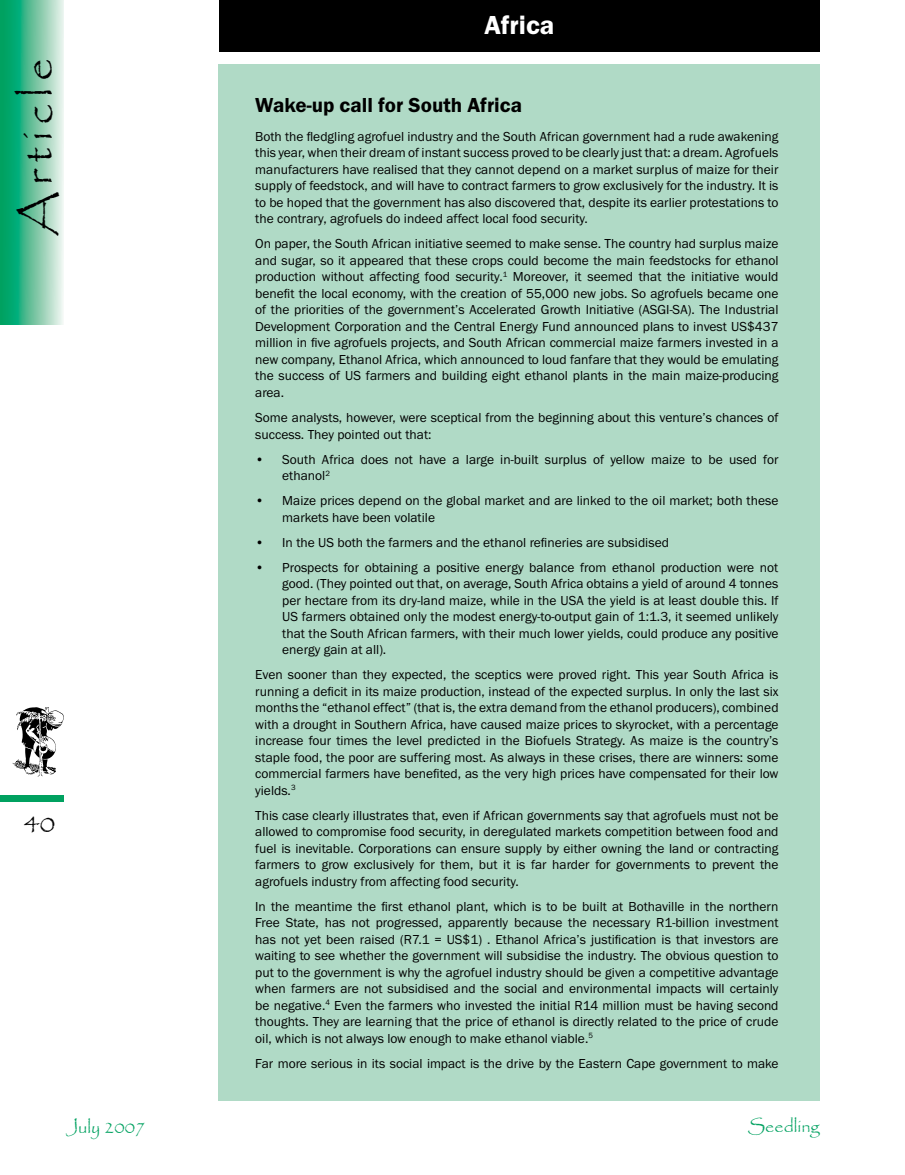
<style>
.page{position:relative;width:905px;height:1175px;background:#fff}
.page>*{position:absolute;margin:0;border:0;box-sizing:border-box;transform-origin:0 0}
.t1{font:45px "Papyrus";letter-spacing:.15em;color:#000}
.t2{font:600 27px "Franklin Got ITC";color:#fff}
.t3{font:27px "Papyrus";color:#000}
.t4{font:600 21px "Franklin Got ITC";color:#000}
.t5{font:18px "Papyrus";color:#00a160}
.t6{font:13.5px/16.5px "Franklin Got ITC";color:#000;text-align:justify}
</style>
<div class="page">
<div style="left:0;top:795px;width:64px;height:6px;background:#00a160"></div>
<svg style="left:12px;top:707px;width:52px;height:69px"></svg>
<svg style="left:0;top:0;width:64px;height:324px"></svg>
<div style="left:219px;top:64px;width:600px;height:1036px;background:#b0dac6"></div>
<div style="left:219px;top:0;width:600px;height:52px;background:#000"></div>
<h1 class="t1" style="left:10px;top:236px;width:179px;rotate:-90deg">Article</h1>
<h2 class="t3" style="left:24px;top:807px;width:32px">40</h2>
<h2 class="t2" style="left:484px;top:10px;width:72px">Africa</h2>
<h3 class="t4" style="left:255px;top:93px;width:268px">Wake-up call for South Africa</h3>
<p class="t6" style="left:255px;top:128px;width:525px">Both the fledgling agrofuel industry and the South African government had a rude awakening this year, when their dream of instant success proved to be clearly just that: a dream. Agrofuels manufacturers have realised that they cannot depend on a market surplus of maize for their supply of feedstock, and will have to contract farmers to grow exclusively for the industry. It is to be hoped that the government has also discovered that, despite its earlier protestations to the contrary, agrofuels do indeed affect local food security.</p>
<p class="t6" style="left:255px;top:236px;width:525px">On paper, the South African initiative seemed to make sense. The country had surplus maize and sugar, so it appeared that these crops could become the main feedstocks for ethanol production without affecting food security.<sup>1</sup> Moreover, it seemed that the initiative would benefit the local economy, with the creation of 55,000 new jobs. So agrofuels became one of the priorities of the government’s Accelerated Growth Initiative (ASGI-SA). The Industrial Development Corporation and the Central Energy Fund announced plans to invest US$437 million in five agrofuels projects, and South African commercial maize farmers invested in a new company, Ethanol Africa, which announced to loud fanfare that they would be emulating the success of US farmers and building eight ethanol plants in the main maize-producing area.</p>
<p class="t6" style="left:255px;top:409px;width:525px">Some analysts, however, were sceptical from the beginning about this venture’s chances of success. They pointed out that:</p>
<p class="t6" style="left:282px;top:451px;width:497px">South Africa does not have a large in-built surplus of yellow maize to be used for ethanol<sup>2</sup></p>
<p class="t6" style="left:282px;top:492px;width:497px">Maize prices depend on the global market and are linked to the oil market; both these markets have been volatile</p>
<p class="t6" style="left:282px;top:530px;width:497px;line-height:25px">In the US both the farmers and the ethanol refineries are subsidised<br>Prospects for obtaining a positive energy balance from ethanol production were not</p>
<p class="t6" style="left:282px;top:575px;width:498px">good. (They pointed out that, on average, South Africa obtains a yield of around 4 tonnes per hectare from its dry-land maize, while in the USA the yield is at least double this. If US farmers obtained only the modest energy-to-output gain of 1:1.3, it seemed unlikely that the South African farmers, with their much lower yields, could produce any positive energy gain at all).</p>
<p class="t6" style="left:255px;top:666px;width:525px">Even sooner than they expected, the sceptics were proved right. This year South Africa is running a deficit in its maize production, instead of the expected surplus. In only the last six months the “ethanol effect” (that is, the extra demand from the ethanol producers), combined with a drought in Southern Africa, have caused maize prices to skyrocket, with a percentage increase four times the level predicted in the Biofuels Strategy. As maize is the country’s staple food, the poor are suffering most. As always in these crises, there are winners: some commercial farmers have benefited, as the very high prices have compensated for their low yields.<sup>3</sup></p>
<p class="t6" style="left:255px;top:807px;width:525px">This case clearly illustrates that, even if African governments say that agrofuels must not be allowed to compromise food security, in deregulated markets competition between food and fuel is inevitable. Corporations can ensure supply by either owning the land or contracting farmers to grow exclusively for them, but it is far harder for governments to prevent the agrofuels industry from affecting food security.</p>
<p class="t6" style="left:255px;top:898px;width:525px">In the meantime the first ethanol plant, which is to be built at Bothaville in the northern Free State, has not progressed, apparently because the necessary R1-billion investment has not yet been raised (R7.1 = US$1) . Ethanol Africa’s justification is that investors are waiting to see whether the government will subsidise the industry. The obvious question to put to the government is why the agrofuel industry should be given a competitive advantage when farmers are not subsidised and the social and environmental impacts will certainly be negative.<sup>4</sup> Even the farmers who invested the initial R14 million must be having second thoughts. They are learning that the price of ethanol is directly related to the price of crude oil, which is not always low enough to make ethanol viable.<sup>5</sup></p>
<p class="t6" style="left:255px;top:1055px;width:525px">Far more serious in its social impact is the drive by the Eastern Cape government to make</p>
<p class="t6" style="left:255px;top:451px;width:11px">•</p>
<p class="t6" style="left:255px;top:492px;width:11px">•</p>
<p class="t6" style="left:255px;top:530px;width:11px;line-height:25px">• •</p>
<h3 class="t5" style="left:66px;top:1116px;width:81px">July 2007</h3>
<h3 class="t5" style="left:748px;top:1115px;width:73px">Seedling</h3>
</div>
